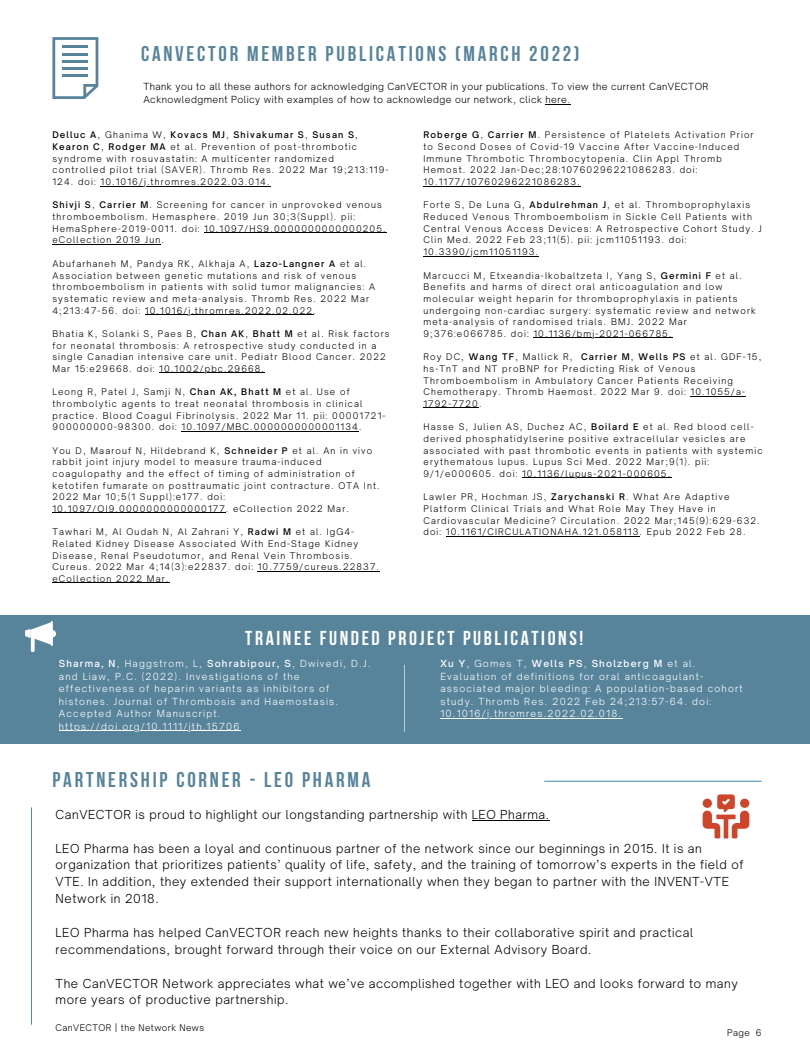
<style>
.page{position:relative;width:810px;height:1053px;background:#fff}
.page>*{position:absolute;margin:0;border:0;box-sizing:border-box;transform-origin:0 0}
.t1{font:700 21.25px "Bebas Neue";letter-spacing:.13em;color:#57849b}
.t2{font:700 20px "Bebas Neue";letter-spacing:.13em;color:#fff}
.t3{font:300 11.88px/16.9px "Open Sauce One";letter-spacing:.05em;color:#000}
.t4{font:300 9.38px/12.5px "Open Sauce One";letter-spacing:.13em;color:#fff}
.t5{font:300 9.38px/13.2px "Open Sauce One";letter-spacing:.05em;color:#000}
.t6{font:300 8.75px/11.6px "Open Sauce One";letter-spacing:.13em;color:#000}
.t7{font:300 8.75px "Open Sauce One";letter-spacing:.05em;color:#000}
.s1{font-weight:500}
</style>
<div class="page">
<svg style="left:52px;top:37px;width:46px;height:62px"></svg>
<hr style="left:62px;top:46px;width:26px;height:2px;background:#57849b">
<hr style="left:62px;top:53px;width:26px;height:2px;background:#57849b">
<hr style="left:62px;top:60px;width:26px;height:3px;background:#57849b">
<hr style="left:62px;top:67px;width:26px;height:3px;background:#57849b">
<hr style="left:62px;top:74px;width:26px;height:3px;background:#57849b">
<hr style="left:545px;top:781px;width:216px;height:1px;background:#3d8dae">
<div style="left:0;top:615px;width:810px;height:129px;background:#57849b"></div>
<hr style="left:404px;top:665px;width:1px;height:67px;background:#bcd2cb">
<div style="left:49px;top:630px;width:7px;height:7px;background:#fff;border-radius:50%"></div>
<svg style="left:31px;top:635px;width:4px;height:17px"></svg>
<hr style="left:51px;top:621px;width:2px;height:25px;background:#fff">
<svg style="left:25px;top:622px;width:26px;height:23px"></svg>
<hr style="left:31px;top:808px;width:1px;height:216px;background:#3d8dae">
<svg style="left:703px;top:794px;width:46px;height:44px"></svg>
<div style="left:740px;top:798px;width:9px;height:10px;background:#ce452c;border-radius:50%"></div>
<div style="left:703px;top:798px;width:9px;height:10px;background:#ce452c;border-radius:50%"></div>
<hr style="left:101px;top:186px;width:170px;height:1px;background:#000">
<hr style="left:204px;top:233px;width:183px;height:1px;background:#000">
<hr style="left:52px;top:244px;width:109px;height:1px;background:#000">
<hr style="left:145px;top:314px;width:168px;height:1px;background:#000">
<hr style="left:159px;top:373px;width:106px;height:1px;background:#000">
<hr style="left:182px;top:431px;width:177px;height:1px;background:#000">
<hr style="left:52px;top:513px;width:174px;height:1px;background:#000">
<hr style="left:258px;top:571px;width:122px;height:1px;background:#000">
<hr style="left:52px;top:583px;width:117px;height:1px;background:#000">
<hr style="left:423px;top:186px;width:158px;height:1px;background:#000">
<hr style="left:423px;top:256px;width:116px;height:1px;background:#000">
<hr style="left:533px;top:338px;width:140px;height:1px;background:#000">
<hr style="left:691px;top:396px;width:55px;height:1px;background:#000">
<hr style="left:423px;top:408px;width:56px;height:1px;background:#000">
<hr style="left:522px;top:478px;width:149px;height:1px;background:#000">
<hr style="left:446px;top:536px;width:194px;height:1px;background:#000">
<hr style="left:59px;top:730px;width:182px;height:1px;background:#fff">
<hr style="left:440px;top:718px;width:182px;height:1px;background:#fff">
<hr style="left:472px;top:820px;width:74px;height:1px;background:#000">
<svg style="left:546px;top:104px;width:25px;height:1px"></svg>
<p class="t1" style="left:141px;top:45px;width:440px">CANVECTOR MEMBER PUBLICATIONS (MARCH 2022)</p>
<p class="t5" style="left:143px;top:80px;width:567px">Thank you to all these authors for acknowledging CanVECTOR in your publications. To view the current CanVECTOR<br>Acknowledgment Policy with examples of how to acknowledge our network, click here.</p>
<p class="t6" style="left:52px;top:129px;width:338px"><span class="s1">Delluc A</span>, Ghanima W, <span class="s1">Kovacs MJ</span>, <span class="s1">Shivakumar S</span>, <span class="s1">Susan S</span>, <span class="s1">Kearon C</span>, <span class="s1">Rodger MA</span> et al. Prevention of post-thrombotic syndrome with rosuvastatin: A multicenter randomized controlled pilot trial (SAVER). Thromb Res. 2022 Mar 19;213:119- 124. doi: 10.1016/j.thromres.2022.03.014.</p>
<p class="t6" style="left:52px;top:199px;width:335px"><span class="s1">Shivji S</span>, <span class="s1">Carrier M</span>. Screening for cancer in unprovoked venous thromboembolism. Hemasphere. 2019 Jun 30;3(Suppl). pii:<br>HemaSphere-2019-0011. doi: 10.1097/HS9.0000000000000205. eCollection 2019 Jun.</p>
<p class="t6" style="left:52px;top:258px;width:324px">Abufarhaneh M, Pandya RK, Alkhaja A, <span class="s1">Lazo-Langner A</span> et al.<br>Association between genetic mutations and risk of venous thromboembolism in patients with solid tumor malignancies: A systematic review and meta-analysis. Thromb Res. 2022 Mar 4;213:47-56. doi: 10.1016/j.thromres.2022.02.022.</p>
<p class="t6" style="left:52px;top:328px;width:339px">Bhatia K, Solanki S, Paes B, <span class="s1">Chan AK</span>, <span class="s1">Bhatt M</span> et al. Risk factors for neonatal thrombosis: A retrospective study conducted in a single Canadian intensive care unit. Pediatr Blood Cancer. 2022<br>Mar 15:e29668. doi: 10.1002/pbc.29668.</p>
<p class="t6" style="left:52px;top:386px;width:335px">Leong R, Patel J, Samji N, <span class="s1">Chan AK, Bhatt M</span> et al. Use of thrombolytic agents to treat neonatal thrombosis in clinical practice. Blood Coagul Fibrinolysis. 2022 Mar 11. pii: 00001721- 900000000-98300. doi: 10.1097/MBC.0000000000001134.</p>
<p class="t6" style="left:52px;top:444px;width:329px">You D, Maarouf N, Hildebrand K, <span class="s1">Schneider P</span> et al. An in vivo rabbit joint injury model to measure trauma-induced coagulopathy and the effect of timing of administration of ketotifen fumarate on posttraumatic joint contracture. OTA Int.<br>2022 Mar 10;5(1 Suppl):e177. doi:<br>10.1097/OI9.0000000000000177. eCollection 2022 Mar.</p>
<p class="t6" style="left:52px;top:526px;width:328px">Tawhari M, Al Oudah N, Al Zahrani Y, <span class="s1">Radwi M</span> et al. IgG4- Related Kidney Disease Associated With End-Stage Kidney Disease, Renal Pseudotumor, and Renal Vein Thrombosis.<br>Cureus. 2022 Mar 4;14(3):e22837. doi: 10.7759/cureus.22837. eCollection 2022 Mar.</p>
<p class="t6" style="left:423px;top:129px;width:332px"><span class="s1">Roberge G</span>, <span class="s1">Carrier M</span>. Persistence of Platelets Activation Prior to Second Doses of Covid-19 Vaccine After Vaccine-Induced Immune Thrombotic Thrombocytopenia. Clin Appl Thromb Hemost. 2022 Jan-Dec;28:10760296221086283. doi:<br>10.1177/10760296221086283.</p>
<p class="t6" style="left:423px;top:199px;width:340px">Forte S, De Luna G, <span class="s1">Abdulrehman J</span>, et al. Thromboprophylaxis Reduced Venous Thromboembolism in Sickle Cell Patients with Central Venous Access Devices: A Retrospective Cohort Study. J Clin Med. 2022 Feb 23;11(5). pii: jcm11051193. doi:</p>
<p class="t6" style="left:423px;top:246px;width:116px">10.3390/jcm11051193.</p>
<p class="t6" style="left:423px;top:269px;width:334px">Marcucci M, Etxeandia-Ikobaltzeta I, Yang S, <span class="s1">Germini F</span> et al.<br>Benefits and harms of direct oral anticoagulation and low molecular weight heparin for thromboprophylaxis in patients undergoing non-cardiac surgery: systematic review and network meta-analysis of randomised trials. BMJ. 2022 Mar 9;376:e066785. doi: 10.1136/bmj-2021-066785.</p>
<p class="t6" style="left:423px;top:351px;width:339px">Roy DC, <span class="s1">Wang TF</span>, Mallick R, <span class="s1">Carrier M</span>, <span class="s1">Wells PS</span> et al. GDF-15, hs-TnT and NT proBNP for Predicting Risk of Venous Thromboembolism in Ambulatory Cancer Patients Receiving Chemotherapy. Thromb Haemost. 2022 Mar 9. doi: 10.1055/a-1792-7720.</p>
<p class="t6" style="left:423px;top:421px;width:341px">Hasse S, Julien AS, Duchez AC, <span class="s1">Boilard E</span> et al. Red blood cell&shy;derived phosphatidylserine positive extracellular vesicles are associated with past thrombotic events in patients with systemic erythematous lupus. Lupus Sci Med. 2022 Mar;9(1). pii:<br>9/1/e000605. doi: 10.1136/lupus-2021-000605.</p>
<p class="t6" style="left:423px;top:491px;width:338px">Lawler PR, Hochman JS, <span class="s1">Zarychanski R</span>. What Are Adaptive Platform Clinical Trials and What Role May They Have in Cardiovascular Medicine? Circulation. 2022 Mar;145(9):629-632. doi: 10.1161/CIRCULATIONAHA.121.058113. Epub 2022 Feb 28.</p>
<p class="t2" style="left:245px;top:630px;width:339px">TRAINEE FUNDED PROJECT PUBLICATIONS!</p>
<p class="t4" style="left:59px;top:657px;width:313px"><span class="s1">Sharma, N</span>, Haggstrom, L, <span class="s1">Sohrabipour, S</span>, Dwivedi, D.J. and Liaw, P.C. (2022). Investigations of the effectiveness of heparin variants as inhibitors of histones. Journal of Thrombosis and Haemostasis.<br>Accepted Author Manuscript. https://doi.org/10.1111/jth.15706</p>
<p class="t4" style="left:440px;top:657px;width:304px"><span class="s1">Xu Y</span>, Gomes T, <span class="s1">Wells PS</span>, <span class="s1">Sholzberg M</span> et al.<br>Evaluation of definitions for oral anticoagulant&shy;associated major bleeding: A population-based cohort study. Thromb Res. 2022 Feb 24;213:57-64. doi:<br>10.1016/j.thromres.2022.02.018.</p>
<p class="t1" style="left:52px;top:771px;width:319px">PARTNERSHIP CORNER - LEO PHARMA</p>
<p class="t3" style="left:56px;top:806px;width:495px">CanVECTOR is proud to highlight our longstanding partnership with LEO Pharma.</p>
<p class="t3" style="left:56px;top:839px;width:689px">LEO Pharma has been a loyal and continuous partner of the network since our beginnings in 2015. It is an organization that prioritizes patients’ quality of life, safety, and the training of tomorrow’s experts in the field of VTE. In addition, they extended their support internationally when they began to partner with the INVENT-VTE Network in 2018.</p>
<p class="t3" style="left:56px;top:924px;width:639px">LEO Pharma has helped CanVECTOR reach new heights thanks to their collaborative spirit and practical recommendations, brought forward through their voice on our External Advisory Board.</p>
<p class="t3" style="left:56px;top:974px;width:684px">The CanVECTOR Network appreciates what we’ve accomplished together with LEO and looks forward to many more years of productive partnership.</p>
<p class="t7" style="left:56px;top:1022px;width:150px">CanVECTOR | the Network News</p>
<p class="t6" style="left:727px;top:1027px;width:36px">Page 6</p>
</div>
